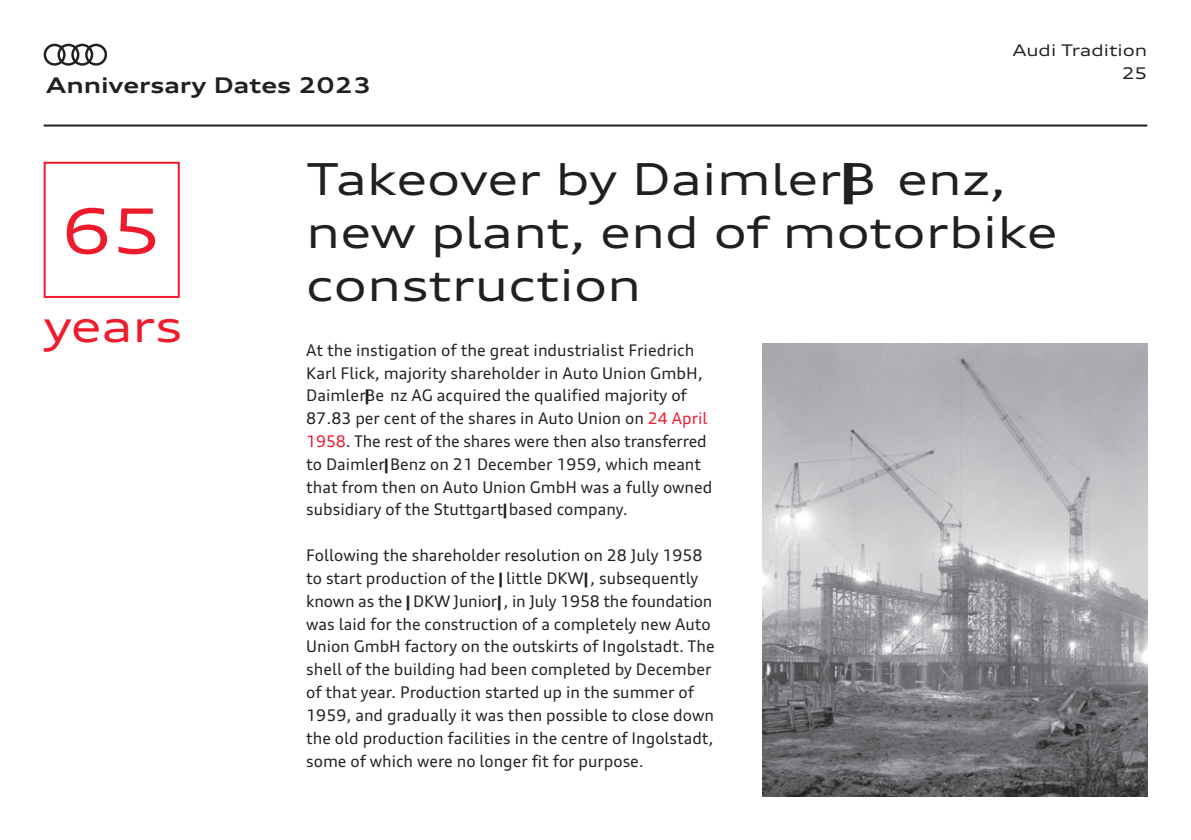
<style>
.page{position:relative;width:1191px;height:840px;background:#fff}
.page>*{position:absolute;margin:0;border:0;box-sizing:border-box;transform-origin:0 0}
.t1{font:expanded 62.2px "Audi Type";color:#ee1b2d}
.t2{font:expanded 44px/52.8px "Audi Type";color:#231f20}
.t3{font:expanded 44px "Audi Type";letter-spacing:-.01em;color:#ee1b2d}
.t4{font:700 expanded 21.6px "Audi Type";color:#231f20}
.t5{font:16px/22.8px "Audi Type";color:#231f20}
.t6{font:expanded 16px/22.8px "Audi Type";color:#231f20;text-align:right}
.s1{color:#ee1b2d}
</style>
<div class="page">
<hr style="left:44px;top:124px;width:1103px;height:2px;background:#231f20">
<svg style="left:44px;top:44px;width:63px;height:22px"></svg>
<img style="left:762px;top:343px;width:385px;height:452px">
<div style="left:44px;top:162px;width:136px;height:136px;border:2px solid #ee1b2d"></div>
<h3 class="t4" style="left:46px;top:72px;width:326px">Anniversary Dates 2023</h3>
<p class="t6" style="left:1012px;top:38px;width:136px">Audi Tradition<br>25</p>
<h1 class="t1" style="left:62px;top:192px;width:101px">65</h1>
<h2 class="t3" style="left:44px;top:298px;width:141px">years</h2>
<h2 class="t2" style="left:306px;top:152px;width:752px">Takeover by Daimler≠B enz, new plant, end of motorbike construction</h2>
<p class="t5" style="left:306px;top:338px;width:407px">At the instigation of the great industrialist Friedrich Karl Flick, majority shareholder in Auto Union GmbH, Daimler≠Be nz AG acquired the qualified majority of 87.83 per cent of the shares in Auto Union on <span class="s1">24 April 1958</span>. The rest of the shares were then also transferred to Daimler≠ Benz on 21 December 1959, which meant that from then on Auto Union GmbH was a fully owned subsidiary of the Stuttgart≠ based company.</p>
<p class="t5" style="left:306px;top:543px;width:410px">Following the shareholder resolution on 28 July 1958 to start production of the ì little DKWî , subsequently known as the ì DKW Juniorî , in July 1958 the foundation was laid for the construction of a completely new Auto Union GmbH factory on the outskirts of Ingolstadt. The shell of the building had been completed by December of that year. Production started up in the summer of 1959, and gradually it was then possible to close down the old production facilities in the centre of Ingolstadt, some of which were no longer fit for purpose.</p>
</div>
